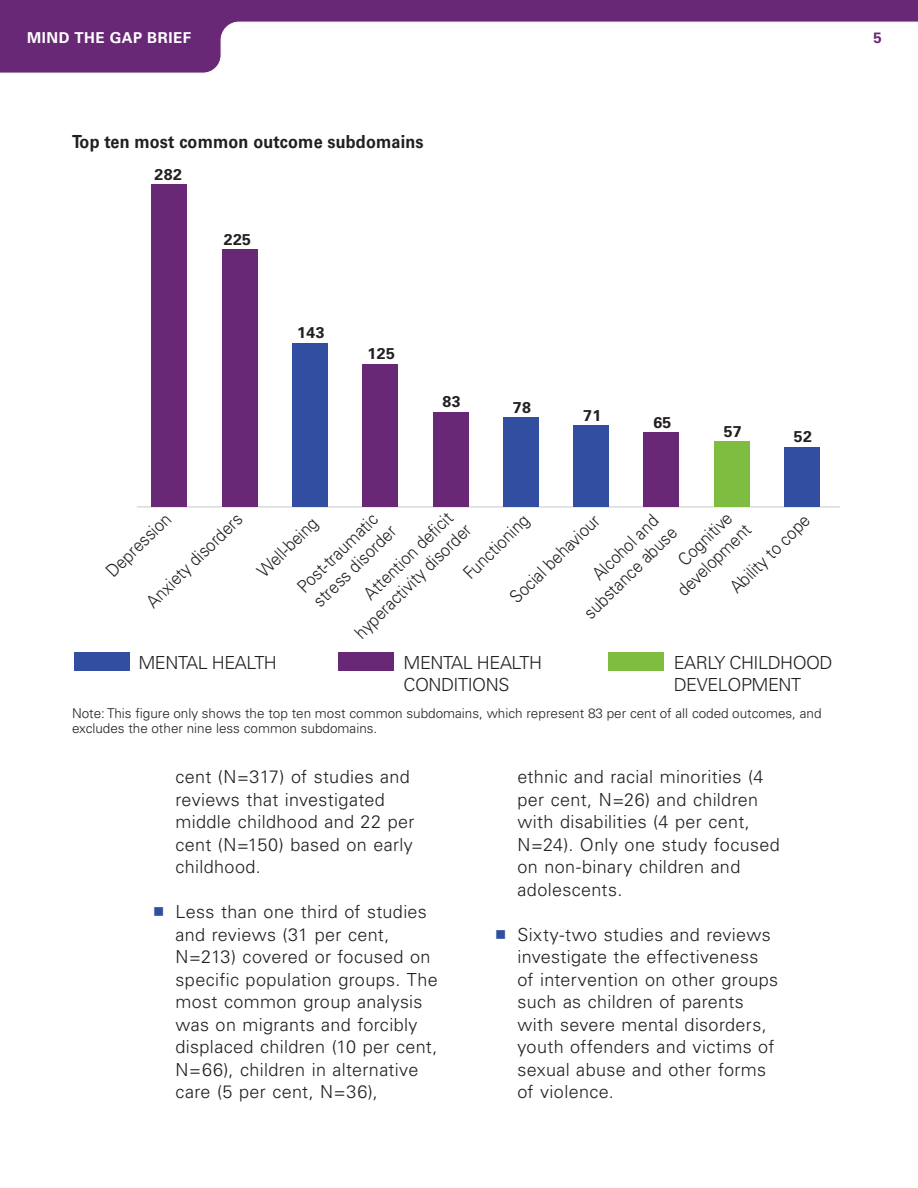
<style>
.page{position:relative;width:918px;height:1188px;background:#fff}
.page>*{position:absolute;margin:0;border:0;box-sizing:border-box;transform-origin:0 0}
.t1{font:300 18px/22.5px "Univers LT Pro 45";letter-spacing:.02em;color:#231f20}
.t2{font:300 18px/21.6px "Univers LT Pro 45";letter-spacing:-.025em;color:#231f20}
.Figure_Head{font:700 18px "Univers LT Pro 65";letter-spacing:.01em;color:#231f20;scale:.9 1}
.t3{font:300 17.7px/21.5px "Univers LT Pro 45";color:#231f20;text-align:right;scale:.92 1}
.t4{font:700 15.6px "Univers LT Pro 65";letter-spacing:.025em;color:#231f20}
.t5{font:700 15px "Univers LT Pro 65";letter-spacing:.035em;color:#fff}
.t6{font:700 15px "Univers LT Pro 65";color:#692875}
.Source{font:300 13.5px/15px "Univers LT Pro 45";color:#231f20}
.s1{color:#324ea1}
</style>
<div class="page">
<div style="left:339px;top:653px;width:55px;height:18px;background:#692875"></div>
<div style="left:608px;top:653px;width:55px;height:18px;background:#7fbd41"></div>
<div style="left:74px;top:653px;width:55px;height:18px;background:#324ea1"></div>
<hr style="left:137px;top:507px;width:703px;height:1px;background:#c7c8ca">
<div style="left:152px;top:185px;width:35px;height:322px;background:#692875"></div>
<div style="left:222px;top:250px;width:35px;height:257px;background:#692875"></div>
<div style="left:292px;top:343px;width:36px;height:164px;background:#324ea1"></div>
<div style="left:363px;top:364px;width:35px;height:143px;background:#692875"></div>
<div style="left:433px;top:412px;width:35px;height:95px;background:#692875"></div>
<div style="left:503px;top:418px;width:35px;height:89px;background:#324ea1"></div>
<div style="left:574px;top:426px;width:35px;height:81px;background:#324ea1"></div>
<div style="left:644px;top:433px;width:35px;height:74px;background:#692875"></div>
<div style="left:714px;top:442px;width:35px;height:65px;background:#7fbd41"></div>
<div style="left:784px;top:447px;width:36px;height:60px;background:#324ea1"></div>
<svg style="left:0;top:0;width:918px;height:73px"></svg>
<p class="t5" style="left:27px;top:29px;width:166px">MIND THE GAP BRIEF</p>
<p class="t6" style="left:874px;top:29px;width:10px">5</p>
<p class="Figure_Head" style="left:72px;top:131px;width:392px">Top ten most common outcome subdomains</p>
<p class="t4" style="left:155px;top:165px;width:29px">282</p>
<p class="t4" style="left:224px;top:230px;width:29px">225</p>
<p class="t4" style="left:297px;top:324px;width:29px">143</p>
<p class="t4" style="left:368px;top:344px;width:29px">125</p>
<p class="t4" style="left:443px;top:392px;width:20px">83</p>
<p class="t4" style="left:513px;top:398px;width:20px">78</p>
<p class="t4" style="left:583px;top:406px;width:20px">71</p>
<p class="t4" style="left:653px;top:413px;width:20px">65</p>
<p class="t4" style="left:724px;top:422px;width:20px">57</p>
<p class="t4" style="left:794px;top:428px;width:20px">52</p>
<p class="t3" style="left:142px;top:596px;width:140px;rotate:-44deg">Anxiety disorders</p>
<p class="t3" style="left:101px;top:566px;width:91px;rotate:-44deg">Depression</p>
<p class="t3" style="left:335px;top:611px;width:174px;text-align:left;text-indent:34px;rotate:-44deg">Attention defi cit hyperactivity disorder</p>
<p class="t3" style="left:658px;top:569px;width:104px;rotate:-44deg">Cognitive development</p>
<p class="t3" style="left:564px;top:592px;width:135px;rotate:-44deg">Alcohol and substance abuse</p>
<p class="t3" style="left:293px;top:581px;width:124px;text-align:left;rotate:-44deg">Post-traumatic stress disorder</p>
<p class="t3" style="left:505px;top:592px;width:133px;rotate:-44deg">Social behaviour</p>
<p class="t3" style="left:725px;top:582px;width:114px;rotate:-44deg">Ability to cope</p>
<p class="t3" style="left:459px;top:568px;width:92px;rotate:-44deg">Functioning</p>
<p class="t3" style="left:253px;top:566px;width:85px;rotate:-44deg">W ell-being</p>
<p class="t2" style="left:138px;top:652px;width:140px">MENTAL HEALTH</p>
<p class="t2" style="left:403px;top:652px;width:140px">MENTAL HEALTH<br>CONDITIONS</p>
<p class="t2" style="left:674px;top:652px;width:160px">EARLY CHILDHOOD<br>DEVELOPMENT</p>
<p class="Source" style="left:72px;top:705px;width:751px">Note: This figure only shows the top ten most common subdomains, which represent 83 per cent of all coded outcomes, and excludes the other nine less common subdomains.</p>
<p class="t1" style="left:176px;top:765px;width:241px">cent (N=317) of studies and reviews that investigated middle childhood and 22 per cent (N=150) based on early childhood.</p>
<p class="t1" style="left:176px;top:900px;width:264px;text-indent:-22px"><span class="s1">■</span> Less than one third of studies and reviews (31 per cent,<br>N=213) covered or focused on specific population groups. The most common group analysis was on migrants and forcibly displaced children (10 per cent,<br>N=66), children in alternative care (5 per cent, N=36),</p>
<p class="t1" style="left:518px;top:765px;width:264px">ethnic and racial minorities (4 per cent, N=26) and children with disabilities (4 per cent,<br>N=24). Only one study focused on non-binary children and adolescents.</p>
<p class="t1" style="left:518px;top:923px;width:262px;text-indent:-22px"><span class="s1">■</span> Sixty-two studies and reviews investigate the effectiveness of intervention on other groups such as children of parents with severe mental disorders, youth offenders and victims of sexual abuse and other forms of violence.</p>
</div>
